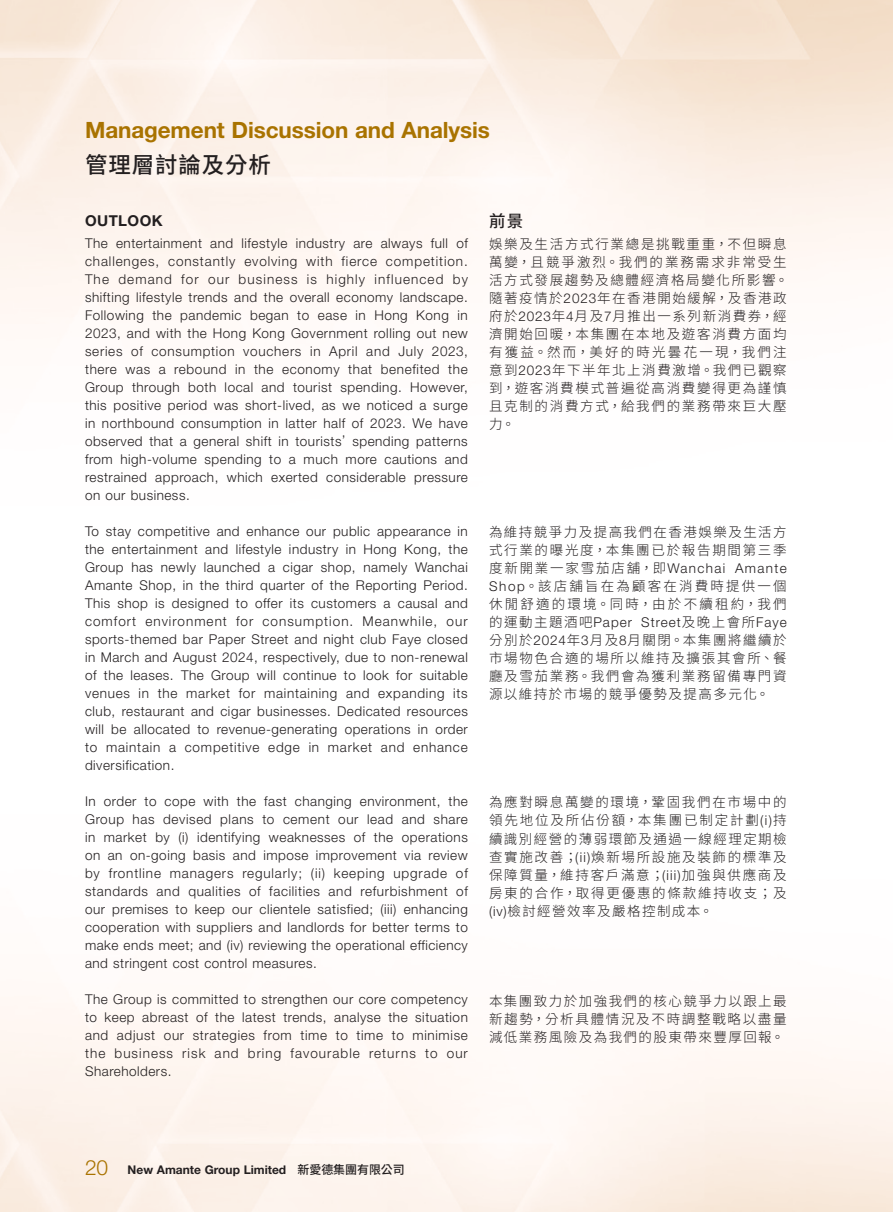
<style>
.page{position:relative;width:893px;height:1212px;background:#fff}
.page>*{position:absolute;margin:0;border:0;box-sizing:border-box;transform-origin:0 0}
.t1{font:700 22.5px "Helvetica Neue LT Std";letter-spacing:-.005em;color:#a97300}
.t2{font:500 22.5px "Source Han Sans TC";letter-spacing:.04em;color:#231f20}
.C_Heading_1{font:500 16.5px "Source Han Sans TC";color:#231f20}
.Heading_1{font:700 15px "Helvetica Neue LT Std";letter-spacing:.03em;color:#231f20}
.Body_Text{font:300 13.5px/18px "Helvetica Neue LT Std";letter-spacing:.04em;color:#231f20;text-align:justify}
.C_Body_Text{font:300 13.5px/18px "Source Han Sans TC";letter-spacing:.125em;color:#231f20;text-align:justify}
.t3{font:700 12px "Helvetica Neue LT Std";color:#231f20}
.s1{font-family:"Helvetica Neue LT Std"}
.s2{font-weight:300;font-size:21px;color:#a97300}
.s3{font-family:"Source Han Sans TC";font-weight:500}
</style>
<div class="page">
<h1 class="t1" style="left:85px;top:116px;width:406px">Management Discussion and Analysis</h1>
<h1 class="t2" style="left:85px;top:152px;width:187px">管理層討論及分析</h1>
<p class="Heading_1" style="left:85px;top:211px;width:79px">OUTLOOK</p>
<p class="Body_Text" style="left:85px;top:234px;width:384px">The entertainment and lifestyle industry are always full of challenges, constantly evolving with fierce competition.<br>The demand for our business is highly influenced by shifting lifestyle trends and the overall economy landscape.<br>Following the pandemic began to ease in Hong Kong in 2023, and with the Hong Kong Government rolling out new series of consumption vouchers in April and July 2023, there was a rebound in the economy that benefited the Group through both local and tourist spending. However, this positive period was short-lived, as we noticed a surge in northbound consumption in latter half of 2023. We have observed that a general shift in tourists’ spending patterns from high-volume spending to a much more cautions and restrained approach, which exerted considerable pressure on our business.</p>
<p class="Body_Text" style="left:85px;top:522px;width:384px">To stay competitive and enhance our public appearance in the entertainment and lifestyle industry in Hong Kong, the Group has newly launched a cigar shop, namely Wanchai Amante Shop, in the third quarter of the Reporting Period.<br>This shop is designed to offer its customers a causal and comfort environment for consumption. Meanwhile, our sports-themed bar Paper Street and night club Faye closed in March and August 2024, respectively, due to non-renewal of the leases. The Group will continue to look for suitable venues in the market for maintaining and expanding its club, restaurant and cigar businesses. Dedicated resources will be allocated to revenue-generating operations in order to maintain a competitive edge in market and enhance diversification.</p>
<p class="Body_Text" style="left:85px;top:792px;width:384px">In order to cope with the fast changing environment, the Group has devised plans to cement our lead and share in market by (i) identifying weaknesses of the operations on an on-going basis and impose improvement via review by frontline managers regularly; (ii) keeping upgrade of standards and qualities of facilities and refurbishment of our premises to keep our clientele satisfied; (iii) enhancing cooperation with suppliers and landlords for better terms to make ends meet; and (iv) reviewing the operational efficiency and stringent cost control measures.</p>
<p class="Body_Text" style="left:85px;top:990px;width:384px">The Group is committed to strengthen our core competency to keep abreast of the latest trends, analyse the situation and adjust our strategies from time to time to minimise the business risk and bring favourable returns to our Shareholders.</p>
<p class="C_Heading_1" style="left:489px;top:212px;width:36px">前景</p>
<p class="C_Body_Text" style="left:489px;top:236px;width:301px;text-align:left">娛樂及生活方式行業總是挑戰重重，不但瞬息萬變，且競爭激烈。我們的業務需求非常受生活方式發展趨勢及總體經濟格局變化所影響。隨著疫情於<span class="s1">2023</span>年在香港開始緩解，及香港政府於<span class="s1">2023</span>年<span class="s1">4</span>月及<span class="s1">7</span>月推出一系列新消費券，經濟開始回暖，本集團在本地及遊客消費方面均有獲益。然而，美好的時光曇花一現，我們注意到<span class="s1">2023</span>年下半年北上消費激增。我們已觀察到，遊客消費模式普遍從高消費變得更為謹慎且克制的消費方式，給我們的業務帶來巨大壓力。</p>
<p class="C_Body_Text" style="left:489px;top:524px;width:299px">為維持競爭力及提高我們在香港娛樂及生活方式行業的曝光度，本集團已於報告期間第三季度新開業一家雪茄店舖，即<span class="s1">Wanchai Amante Shop</span>。該店舖旨在為顧客在消費時提供一個休閒舒適的環境。同時，由於不續租約，我們的運動主題酒吧<span class="s1">Paper Street</span>及晚上會所<span class="s1">Faye</span>分別於<span class="s1">2024</span>年<span class="s1">3</span>月及<span class="s1">8</span>月關閉。本集團將繼續於市場物色合適的場所以維持及擴張其會所、餐廳及雪茄業務。我們會為獲利業務留備專門資源以維持於市場的競爭優勢及提高多元化。</p>
<p class="C_Body_Text" style="left:489px;top:794px;width:299px">為應對瞬息萬變的環境，鞏固我們在市場中的領先地位及所佔份額，本集團已制定計劃<span class="s1">(i)</span>持續識別經營的薄弱環節及通過一線經理定期檢查實施改善；<span class="s1">(ii)</span>煥新場所設施及裝飾的標準及保障質量，維持客戶滿意；<span class="s1">(iii)</span>加強與供應商及房東的合作，取得更優惠的條款維持收支；及<span class="s1">(iv)</span>檢討經營效率及嚴格控制成本。</p>
<p class="C_Body_Text" style="left:489px;top:992px;width:299px">本集團致力於加強我們的核心競爭力以跟上最新趨勢，分析具體情況及不時調整戰略以盡量減低業務風險及為我們的股東帶來豐厚回報。</p>
<p class="t3" style="left:85px;top:1163px;width:321px"><span class="s2">20</span> New Amante Group Limited<span class="s3">　新愛德集團有限公司</span></p>
</div>
